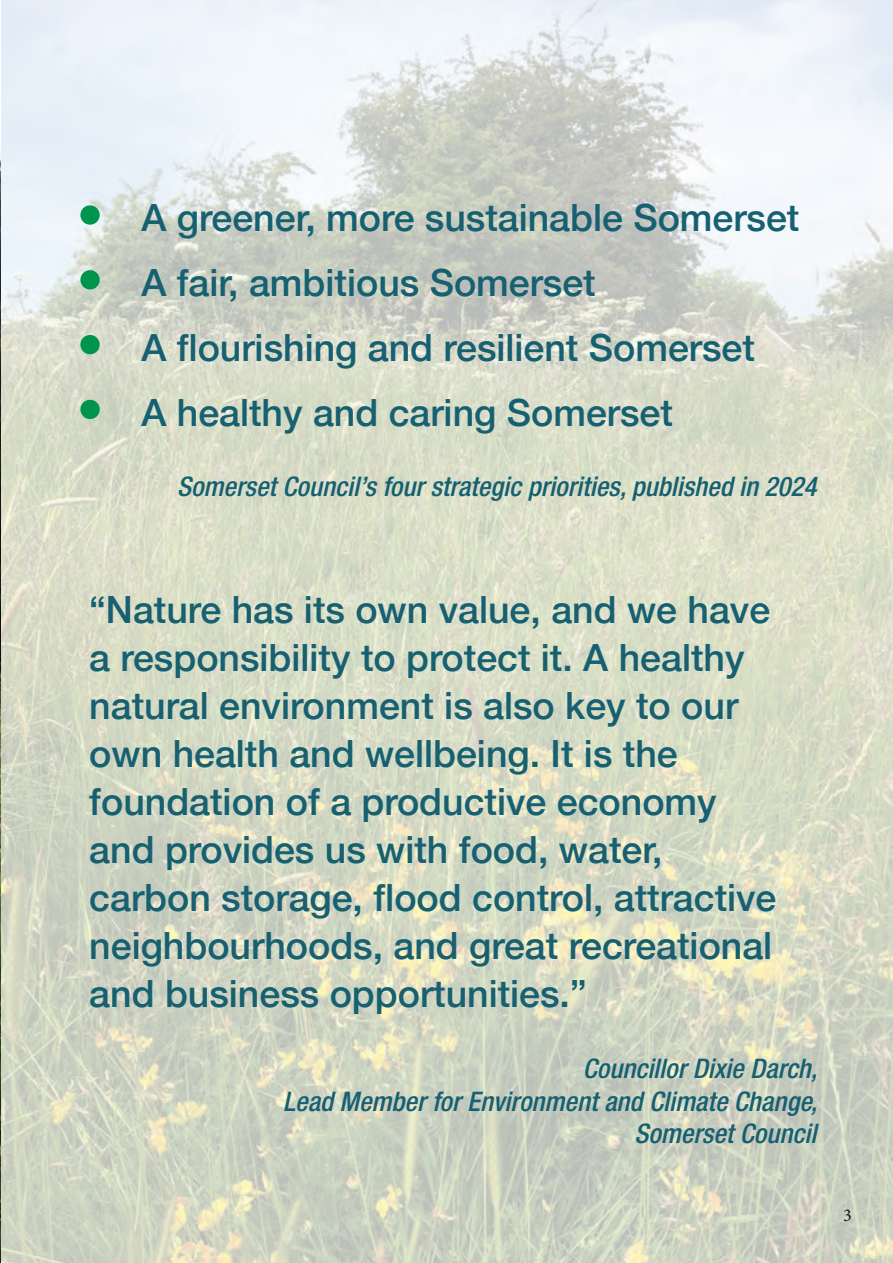
<style>
.page{position:relative;width:893px;height:1263px;background:#fff}
.page>*{position:absolute;margin:0;border:0;box-sizing:border-box;transform-origin:0 0}
.t1{font:500 37.5px/48px "Helvetica Neue";color:#166071}
.t2{font:italic 500 condensed 27px/32.4px "Helvetica Neue";color:#166071;text-align:right}
.t3{font:500 18px "Minion Pro";color:#231f20}
.s1{font-size:54px;color:#00944d}
</style>
<div class="page">
<img style="left:0;top:0;width:893px;height:1263px">
<p class="t1" style="left:77px;top:191px;width:724px"><span class="s1">•</span> A greener, more sustainable Somerset</p>
<p class="t1" style="left:77px;top:256px;width:521px"><span class="s1">•</span> A fair, ambitious Somerset</p>
<p class="t1" style="left:77px;top:320px;width:680px"><span class="s1">•</span> A flourishing and resilient Somerset</p>
<p class="t1" style="left:77px;top:385px;width:598px"><span class="s1">•</span> A healthy and caring Somerset</p>
<p class="t2" style="left:177px;top:470px;width:641px">Somerset Council’s four strategic priorities, published in 2024</p>
<p class="t1" style="left:89px;top:583px;width:689px">“Nature has its own value, and we have a responsibility to protect it. A healthy natural environment is also key to our own health and wellbeing. It is the foundation of a productive economy and provides us with food, water, carbon storage, flood control, attractive neighbourhoods, and great recreational and business opportunities.”</p>
<p class="t2" style="left:283px;top:1052px;width:536px">Councillor Dixie Darch,<br>Lead Member for Environment and Climate Change,<br>Somerset Council</p>
<p class="t3" style="left:843px;top:1203px;width:10px">3</p>
</div>
